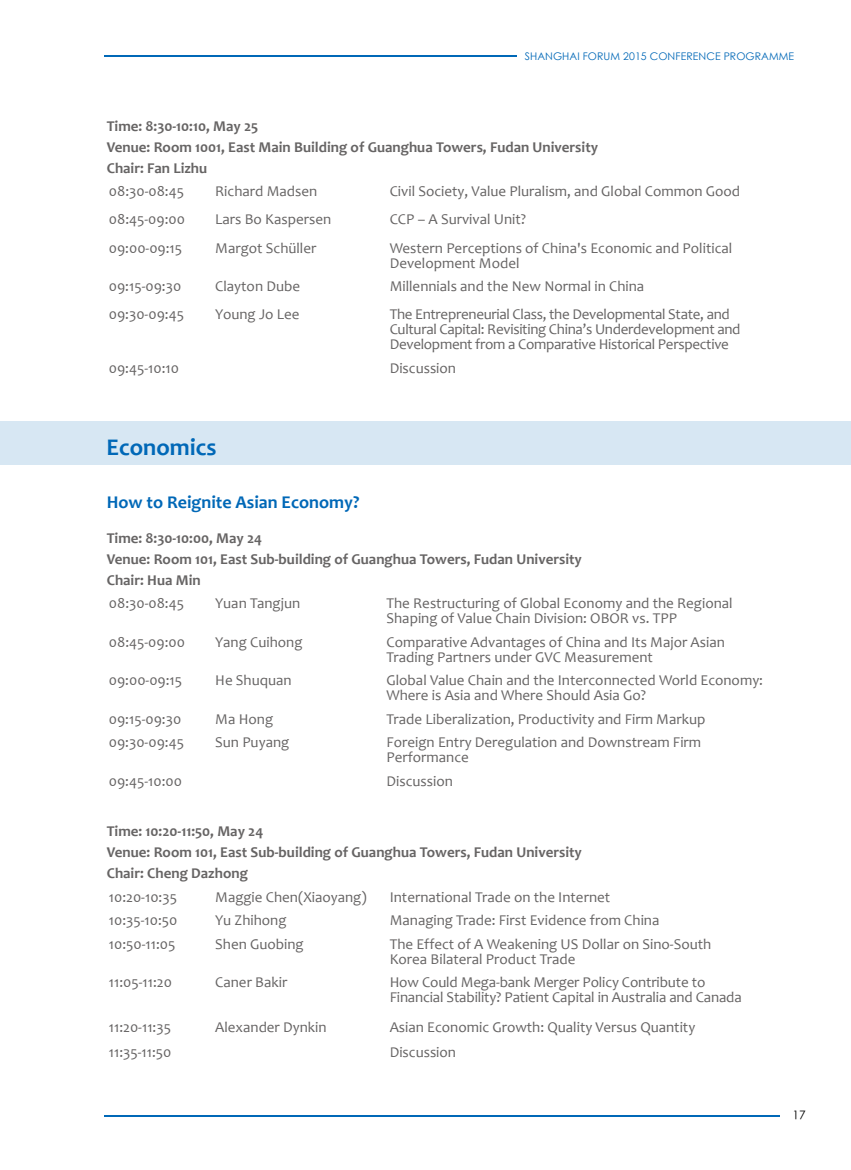
<style>
.page{position:relative;width:851px;height:1170px;background:#fff}
.page>*{position:absolute;margin:0;border:0;box-sizing:border-box;transform-origin:0 0}
.t1{font:700 24px "Candara";color:#0068b7}
.t2{font:700 18px "Candara";color:#0068b7}
.t3{font:15px/15px "Candara";color:#666464}
.t4{font:700 15px/21px "Candara";color:#666464}
.t5{font:15px/15px "Candara";letter-spacing:-.02em;color:#666464}
.t6{font:300 12px "ST Heiti SC";color:#000}
.t7{font:10.5px "Century Gothic";letter-spacing:.005em;color:#0068b7}
</style>
<div class="page">
<hr style="left:104px;top:55px;width:412px;height:2px;background:#0068b7">
<hr style="left:104px;top:1114px;width:675px;height:2px;background:#0068b7">
<div style="left:0;top:421px;width:850px;height:44px;background:#d7e7f3"></div>
<p class="t7" style="left:524px;top:50px;width:271px">SHANGHAI FORUM 2015 CONFERENCE PROGRAMME</p>
<p class="t4" style="left:107px;top:115px;width:493px">Time: 8:30-10:10, May 25<br>Venue: Room 1001, East Main Building of Guanghua Towers, Fudan University<br>Chair: Fan Lizhu</p>
<p class="t3" style="left:109px;top:184px;width:77px">08:30-08:45</p>
<p class="t3" style="left:215px;top:184px;width:103px">Richard Madsen</p>
<p class="t3" style="left:389px;top:184px;width:352px">Civil Society, Value Pluralism, and Global Common Good</p>
<p class="t3" style="left:109px;top:212px;width:78px">08:45-09:00</p>
<p class="t3" style="left:215px;top:212px;width:117px">Lars Bo Kaspersen</p>
<p class="t3" style="left:389px;top:212px;width:138px">CCP – A Survival Unit?</p>
<p class="t3" style="left:109px;top:240px;width:75px">09:00-09:15</p>
<p class="t3" style="left:215px;top:240px;width:103px">Margot Schüller</p>
<p class="t3" style="left:389px;top:240px;width:344px">Western Perceptions of China's Economic and Political<br>Development Model</p>
<p class="t3" style="left:109px;top:278px;width:74px">09:15-09:30</p>
<p class="t3" style="left:215px;top:278px;width:86px">Clayton Dube</p>
<p class="t3" style="left:389px;top:278px;width:256px">Millennials and the New Normal in China</p>
<p class="t3" style="left:109px;top:307px;width:77px">09:30-09:45</p>
<p class="t3" style="left:215px;top:307px;width:86px">Young Jo Lee</p>
<p class="t5" style="left:389px;top:307px;width:352px">The Entrepreneurial Class, the Developmental State, and<br>Cultural Capital: Revisiting China’s Underdevelopment and<br>Development from a Comparative Historical Perspective</p>
<p class="t3" style="left:109px;top:360px;width:72px">09:45-10:10</p>
<p class="t3" style="left:389px;top:360px;width:68px">Discussion</p>
<h1 class="t1" style="left:106px;top:432px;width:112px">Economics</h1>
<p class="t2" style="left:107px;top:490px;width:254px">How to Reignite Asian Economy?</p>
<p class="t4" style="left:107px;top:527px;width:476px">Time: 8:30-10:00, May 24<br>Venue: Room 101, East Sub-building of Guanghua Towers, Fudan University<br>Chair: Hua Min</p>
<p class="t3" style="left:109px;top:595px;width:77px">08:30-08:45</p>
<p class="t3" style="left:215px;top:595px;width:86px">Yuan Tangjun</p>
<p class="t3" style="left:386px;top:595px;width:347px">The Restructuring of Global Economy and the Regional<br>Shaping of Value Chain Division: OBOR vs. TPP</p>
<p class="t3" style="left:109px;top:634px;width:78px">08:45-09:00</p>
<p class="t3" style="left:215px;top:634px;width:89px">Yang Cuihong</p>
<p class="t3" style="left:386px;top:634px;width:340px">Comparative Advantages of China and Its Major Asian<br>Trading Partners under GVC Measurement</p>
<p class="t3" style="left:109px;top:672px;width:75px">09:00-09:15</p>
<p class="t3" style="left:215px;top:672px;width:78px">He Shuquan</p>
<p class="t3" style="left:386px;top:672px;width:378px">Global Value Chain and the Interconnected World Economy:<br>Where is Asia and Where Should Asia Go?</p>
<p class="t3" style="left:109px;top:711px;width:74px">09:15-09:30</p>
<p class="t3" style="left:215px;top:711px;width:59px">Ma Hong</p>
<p class="t3" style="left:386px;top:711px;width:320px">Trade Liberalization, Productivity and Firm Markup</p>
<p class="t3" style="left:109px;top:735px;width:77px">09:30-09:45</p>
<p class="t3" style="left:215px;top:735px;width:75px">Sun Puyang</p>
<p class="t3" style="left:386px;top:735px;width:316px">Foreign Entry Deregulation and Downstream Firm<br>Performance</p>
<p class="t3" style="left:109px;top:773px;width:75px">09:45-10:00</p>
<p class="t3" style="left:386px;top:773px;width:68px">Discussion</p>
<p class="t4" style="left:107px;top:820px;width:476px">Time: 10:20-11:50, May 24<br>Venue: Room 101, East Sub-building of Guanghua Towers, Fudan University<br>Chair: Cheng Dazhong</p>
<p class="t3" style="left:109px;top:889px;width:70px">10:20-10:35</p>
<p class="t3" style="left:215px;top:889px;width:153px">Maggie Chen(Xiaoyang)</p>
<p class="t3" style="left:389px;top:889px;width:222px">International Trade on the Internet</p>
<p class="t3" style="left:109px;top:912px;width:70px">10:35-10:50</p>
<p class="t3" style="left:215px;top:912px;width:73px">Yu Zhihong</p>
<p class="t3" style="left:389px;top:912px;width:271px">Managing Trade: First Evidence from China</p>
<p class="t3" style="left:109px;top:936px;width:68px">10:50-11:05</p>
<p class="t3" style="left:215px;top:936px;width:90px">Shen Guobing</p>
<p class="t3" style="left:389px;top:936px;width:323px">The Effect of A Weakening US Dollar on Sino-South<br>Korea Bilateral Product Trade</p>
<p class="t3" style="left:109px;top:974px;width:65px">11:05-11:20</p>
<p class="t3" style="left:215px;top:974px;width:74px">Caner Bakir</p>
<p class="t3" style="left:389px;top:974px;width:353px">How Could Mega-bank Merger Policy Contribute to<br>Financial Stability? Patient Capital in Australia and Canada</p>
<p class="t3" style="left:109px;top:1019px;width:64px">11:20-11:35</p>
<p class="t3" style="left:215px;top:1019px;width:113px">Alexander Dynkin</p>
<p class="t3" style="left:389px;top:1019px;width:307px">Asian Economic Growth: Quality Versus Quantity</p>
<p class="t3" style="left:109px;top:1044px;width:64px">11:35-11:50</p>
<p class="t3" style="left:389px;top:1044px;width:68px">Discussion</p>
<p class="t6" style="left:792px;top:1104px;width:15px">17</p>
</div>
